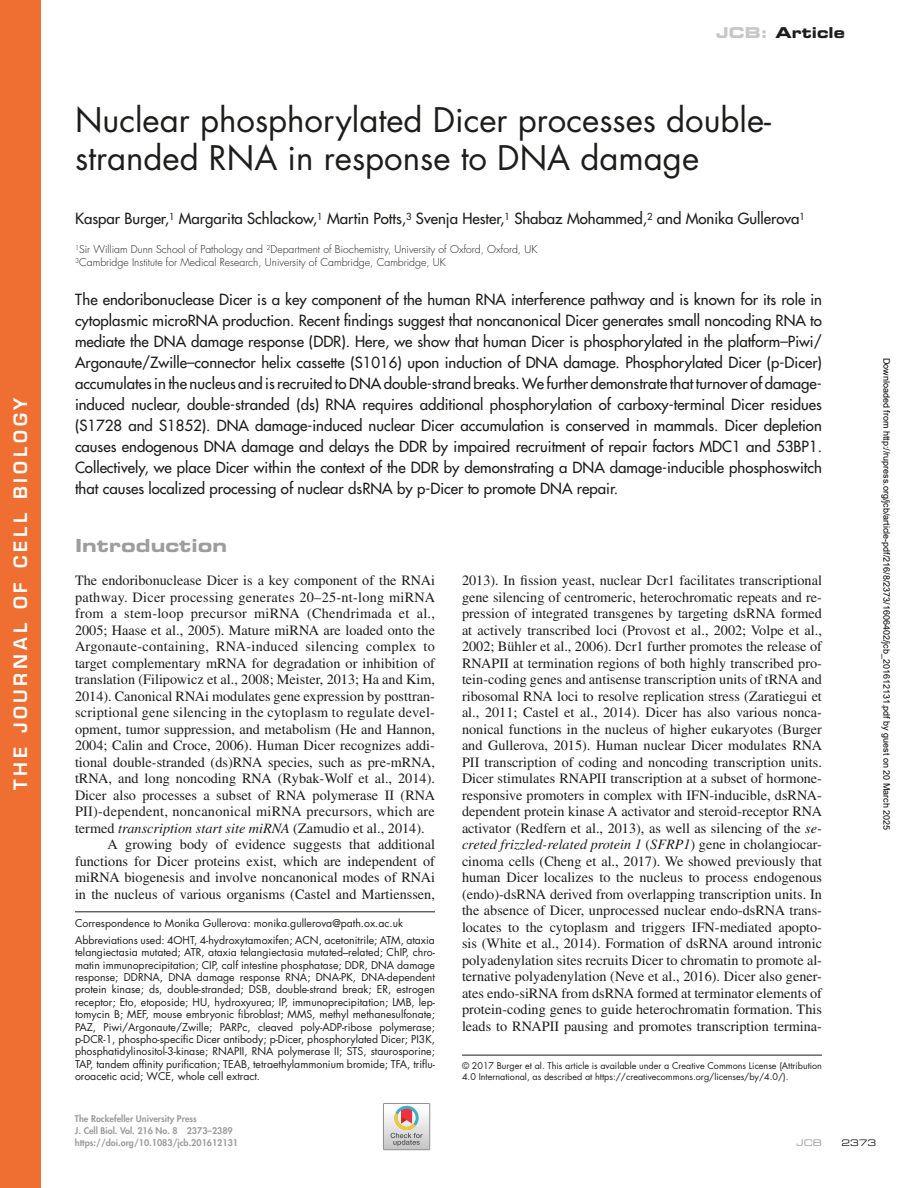
<style>
.page{position:relative;width:918px;height:1188px;background:#fff}
.page>*{position:absolute;margin:0;border:0;box-sizing:border-box;transform-origin:0 0}
.t1{font:33px/38.2px "Futura Std";color:#1d1d1b}
.t2{font:600 18px "Eurostile LT Std";letter-spacing:.205em;color:#fff}
.t3{font:18px "Eurostile LT Std Bold Ex 2";letter-spacing:.005em;color:#9d9d9d}
.t4{font:500 15px/21px "Futura Std";color:#1d1d1b;text-align:justify}
.t5{font:15px "Eurostile LT Std Bold Ex 2";color:#1d1d1b}
.t6{font:14.25px/16.5px "Times LT Std";color:#1d1d1b;text-align:justify}
.t7{font:14.25px "Times LT Std";letter-spacing:.02em;color:#1d1d1b}
.t8{font:italic 14.25px "Times LT Std";color:#1d1d1b}
.t9{font:10.5px/12.5px "Futura Std";color:#1d1d1b}
.t10{font:300 10.5px/13.5px "Futura Std";color:#1d1d1b}
.t11{font:9px/10.8px "Futura Std";color:#1d1d1b}
.t12{font:9px "Arial";color:#000}
.t13{font:800 9px/12px "Futura Std";color:#9d9d9d}
.t14{font:9px "Eurostile LT Std Ex 2";color:#1d1d1b}
.t15{font:9px "Eurostile LT Std Ex 2";color:#9d9d9d}
.s1{color:#c7c7c6}
.s2{font-style:normal}
.s3{font-style:italic}
</style>
<div class="page">
<div style="left:0;top:0;width:40px;height:1188px;background:#ee6f31"></div>
<svg style="left:383px;top:1103px;width:47px;height:47px"></svg>
<hr style="left:75px;top:912px;width:360px;height:1px;background:#1d1d1b">
<hr style="left:462px;top:1055px;width:360px;height:1px;background:#1d1d1b">
<p class="t2" style="left:9px;top:790px;width:395px;rotate:-90deg">THE JOURNAL OF CELL BIOLOGY</p>
<p class="t5" style="left:716px;top:22px;width:130px"><span class="s1">JCB:</span> Article</p>
<h1 class="t1" style="left:75px;top:101px;width:698px">Nuclear phosphorylated Dicer processes double&shy;stranded RNA in response to DNA damage</h1>
<p class="t4" style="left:75px;top:209px;width:732px">Kaspar Burger,<sup>1</sup> Margarita Schlackow,<sup>1</sup> Martin Potts,<sup>3</sup> Svenja Hester,<sup>1</sup> Shabaz Mohammed,<sup>2</sup> and Monika Gullerova<sup>1</sup></p>
<p class="t10" style="left:75px;top:243px;width:464px"><sup>1</sup>Sir William Dunn School of Pathology and <sup>2</sup>Department of Biochemistry, University of Oxford, Oxford, UK<br><sup>3</sup>Cambridge Institute for Medical Research, University of Cambridge, Cambridge, UK</p>
<p class="t4" style="left:75px;top:289px;width:749px">The endoribonuclease Dicer is a key component of the human RNA interference pathway and is known for its role in cytoplasmic microRNA production. Recent findings suggest that noncanonical Dicer generates small noncoding RNA to mediate the DNA damage response (DDR). Here, we show that human Dicer is phosphorylated in the platform–Piwi/ Argonaute/Zwille–connector helix cassette (S1016) upon induction of DNA damage. Phosphorylated Dicer (p-Dicer) accumulates in the nucleus and is recruited to DNA double-strand breaks. We further demonstrate that turnover of damage&shy;induced nuclear, double-stranded (ds) RNA requires additional phosphorylation of carboxy-terminal Dicer residues (S1728 and S1852). DNA damage-induced nuclear Dicer accumulation is conserved in mammals. Dicer depletion causes endogenous DNA damage and delays the DDR by impaired recruitment of repair factors MDC1 and 53BP1.<br>Collectively, we place Dicer within the context of the DDR by demonstrating a DNA damage-inducible phosphoswitch that causes localized processing of nuclear dsRNA by p-Dicer to promote DNA repair.</p>
<p class="t3" style="left:75px;top:533px;width:154px">Introduction</p>
<p class="t6" style="left:75px;top:572px;width:361px">The endoribonuclease Dicer is a key component of the RNAi</p>
<p class="t7" style="left:75px;top:589px;width:362px">pathway. Dicer processing generates 20–25-nt-long miRNA</p>
<p class="t7" style="left:75px;top:605px;width:361px">from a stem-loop precursor miRNA (Chendrimada et al.,</p>
<p class="t6" style="left:75px;top:621px;width:362px">2005; Haase et al., 2005). Mature miRNA are loaded onto the</p>
<p class="t7" style="left:75px;top:638px;width:362px">Argonaute-containing, RNA-induced silencing complex to</p>
<p class="t6" style="left:75px;top:654px;width:361px">target complementary mRNA for degradation or inhibition of</p>
<p class="t6" style="left:75px;top:671px;width:361px">translation (Filipowicz et al., 2008; Meister, 2013; Ha and Kim,</p>
<p class="t6" style="left:75px;top:687px;width:362px">2014). Canonical RNAi modulates gene expression by posttran-</p>
<p class="t7" style="left:75px;top:704px;width:362px">scriptional gene silencing in the cytoplasm to regulate devel-</p>
<p class="t6" style="left:75px;top:720px;width:362px">opment, tumor suppression, and metabolism (He and Hannon,</p>
<p class="t6" style="left:75px;top:737px;width:361px">2004; Calin and Croce, 2006). Human Dicer recognizes addi-</p>
<p class="t6" style="left:75px;top:753px;width:362px">tional double-stranded (ds)RNA species, such as pre-mRNA,</p>
<p class="t6" style="left:75px;top:770px;width:361px">tRNA, and long noncoding RNA (Rybak-Wolf et al., 2014).</p>
<p class="t6" style="left:75px;top:786px;width:361px">Dicer also processes a subset of RNA polymerase II (RNA</p>
<p class="t7" style="left:75px;top:803px;width:361px">PII)-dependent, noncanonical miRNA precursors, which are</p>
<p class="t8" style="left:75px;top:820px;width:351px"><span class="s2">termed</span> transcription start site miRNA <span class="s2">(Zamudio et al., 2014).</span></p>
<p class="t6" style="left:107px;top:836px;width:329px">A growing body of evidence suggests that additional</p>
<p class="t6" style="left:75px;top:852px;width:362px">functions for Dicer proteins exist, which are independent of</p>
<p class="t6" style="left:75px;top:869px;width:361px">miRNA biogenesis and involve noncanonical modes of RNAi</p>
<p class="t6" style="left:75px;top:885px;width:361px">in the nucleus of various organisms (Castel and Martienssen,</p>
<p class="t9" style="left:75px;top:915px;width:362px;line-height:16.8px">Correspondence to Monika Gullerova: monika.gullerova@path.ox.ac.uk<br>Abbreviations used: 4OHT, 4-hydroxytamoxifen; ACN, acetonitrile; ATM, ataxia</p>
<p class="t9" style="left:75px;top:946px;width:362px;text-align:justify">telangiectasia mutated; ATR, ataxia telangiectasia mutated–related; ChIP, chro&shy;matin immunoprecipitation; CIP, calf intestine phosphatase; DDR, DNA damage response; DDRNA, DNA damage response RNA; DNA-PK, DNA-dependent protein kinase; ds, double-stranded; DSB, double-strand break; ER, estrogen receptor; Eto, etoposide; HU, hydroxyurea; IP, immunoprecipitation; LMB, lep&shy;tomycin B; MEF, mouse embryonic fibroblast; MMS, methyl methanesulfonate; PAZ, Piwi/Argonaute/Zwille; PARPc, cleaved poly-ADP-ribose polymerase; p-DCR-1, phospho-specific Dicer antibody; p-Dicer, phosphorylated Dicer; PI3K, phosphatidylinositol-3-kinase; RNAPII, RNA polymerase II; STS, staurosporine; TAP, tandem affinity purification; TEAB, tetraethylammonium bromide; TFA, triflu&shy;oroacetic acid; WCE, whole cell extract.</p>
<p class="t13" style="left:75px;top:1112px;width:165px">The Rockefeller University Press<br>J. Cell Biol. Vol. 216 No. 8 2373–2389 https://doi.org/10.1083/jcb.201612131</p>
<p class="t6" style="left:462px;top:572px;width:362px">2013). In fission yeast, nuclear Dcr1 facilitates transcriptional gene silencing of centromeric, heterochromatic repeats and re&shy;pression of integrated transgenes by targeting dsRNA formed at actively transcribed loci (Provost et al., 2002; Volpe et al., 2002; Bühler et al., 2006). Dcr1 further promotes the release of RNAPII at termination regions of both highly transcribed pro&shy;tein-coding genes and antisense transcription units of tRNA and ribosomal RNA loci to resolve replication stress (Zaratiegui et al., 2011; Castel et al., 2014). Dicer has also various nonca&shy;nonical functions in the nucleus of higher eukaryotes (Burger and Gullerova, 2015). Human nuclear Dicer modulates RNA PII transcription of coding and noncoding transcription units.<br>Dicer stimulates RNAPII transcription at a subset of hormone&shy;responsive promoters in complex with IFN-inducible, dsRNA&shy;dependent protein kinase A activator and steroid-receptor RNA activator (Redfern et al., 2013), as well as silencing of the <span class="s3">se&shy;creted frizzled-related protein 1</span> (<span class="s3">SFRP1</span>) gene in cholangiocar&shy;cinoma cells (Cheng et al., 2017). We showed previously that human Dicer localizes to the nucleus to process endogenous (endo)-dsRNA derived from overlapping transcription units. In the absence of Dicer, unprocessed nuclear endo-dsRNA trans&shy;locates to the cytoplasm and triggers IFN-mediated apopto&shy;sis (White et al., 2014). Formation of dsRNA around intronic polyadenylation sites recruits Dicer to chromatin to promote al&shy;ternative polyadenylation (Neve et al., 2016). Dicer also gener&shy;ates endo-siRNA from dsRNA formed at terminator elements of protein-coding genes to guide heterochromatin formation. This leads to RNAPII pausing and promotes transcription termina-</p>
<p class="t11" style="left:462px;top:1061px;width:361px">© 2017 Burger et al. This article is available under a Creative Commons License (Attribution<br>4.0 International, as described at https://creativecommons.org/licenses/by/4.0/).</p>
<p class="t15" style="left:796px;top:1136px;width:27px">JCB</p>
<p class="t12" style="left:890px;top:358px;width:474px;rotate:90deg">Downloaded from http://rupress.org/jcb/article-pdf/216/8/2373/1606402/jcb_201612131.pdf by guest on 20 March 2025</p>
<p class="t14" style="left:842px;top:1136px;width:36px">2373</p>
</div>
